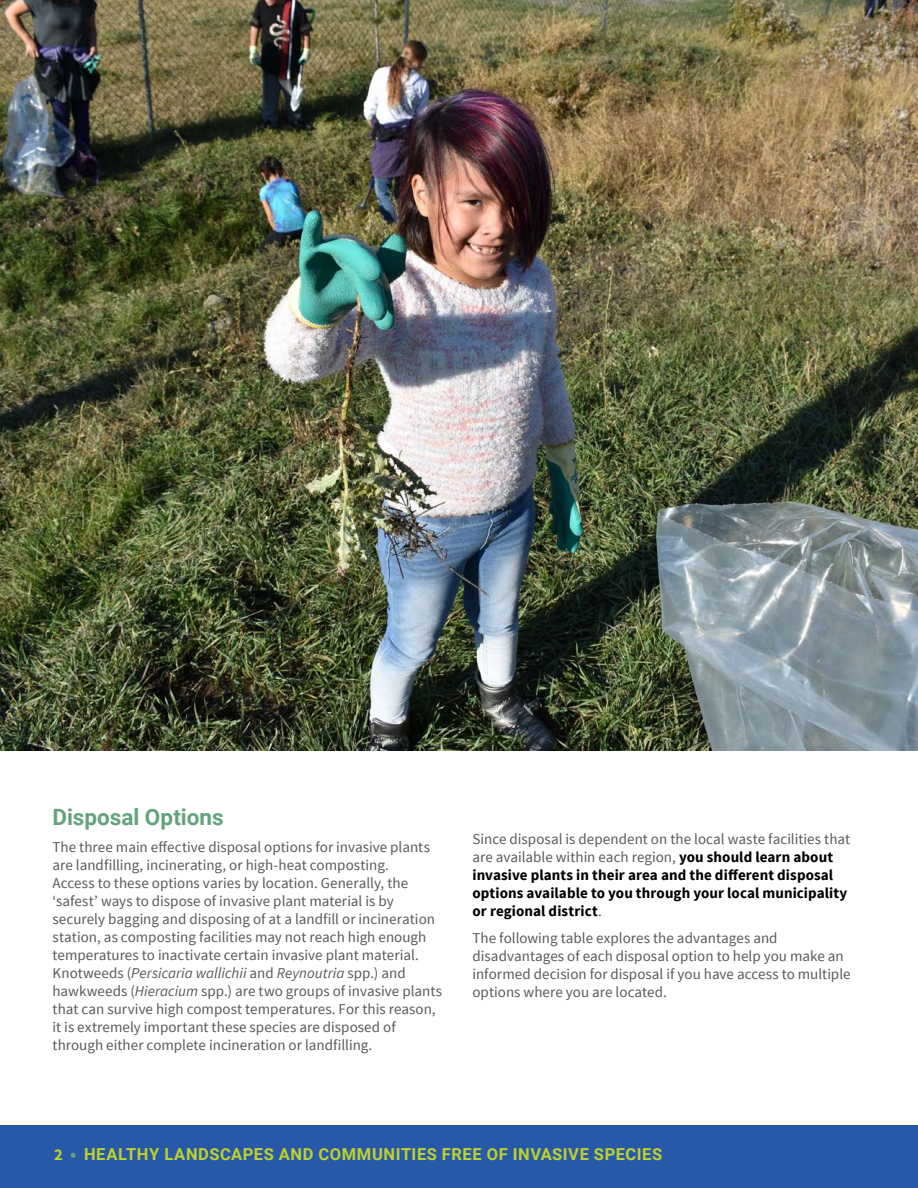
<style>
.page{position:relative;width:918px;height:1188px;background:#fff}
.page>*{position:absolute;margin:0;border:0;box-sizing:border-box;transform-origin:0 0}
.t1{font:700 22.5px "Roboto";color:#63a37b}
.t2{font:700 16.5px "Roboto";letter-spacing:.035em;color:#bfd22b}
.t3{font:15px/18px "Source Sans Pro";color:#58595b}
.t4{font:700 15px/18px "Source Sans Pro";letter-spacing:.005em;color:#000}
.s1{font-style:italic}
.s2{font-weight:400;color:#58595b}
.s3{font-family:"Source Sans Pro"}
.s4{font-family:"Source Sans Pro";font-size:18px;color:#63a37b}
</style>
<div class="page">
<div style="left:0;top:1126px;width:918px;height:62px;background:#2759a8"></div>
<img style="left:0;top:0;width:918px;height:751px">
<h1 class="t1" style="left:52px;top:801px;width:173px">Disposal Options</h1>
<p class="t3" style="left:52px;top:838px;width:391px">The three main effective disposal options for invasive plants are landfilling, incinerating, or high-heat composting.<br>Access to these options varies by location. Generally, the ‘safest’ ways to dispose of invasive plant material is by securely bagging and disposing of at a landfill or incineration station, as composting facilities may not reach high enough temperatures to inactivate certain invasive plant material.<br>Knotweeds (<span class="s1">Persicaria wallichii</span> and <span class="s1">Reynoutria</span> spp.) and hawkweeds (<span class="s1">Hieracium</span> spp.) are two groups of invasive plants that can survive high compost temperatures. For this reason, it is extremely important these species are disposed of through either complete incineration or landfilling.</p>
<p class="t4" style="left:472px;top:830px;width:379px"><span class="s2">Since disposal is dependent on the local waste facilities that are available within each region,</span> you should learn about invasive plants in their area and the different disposal options available to you through your local municipality or regional district<span class="s2">.</span></p>
<p class="t3" style="left:472px;top:929px;width:380px">The following table explores the advantages and disadvantages of each disposal option to help you make an informed decision for disposal if you have access to multiple options where you are located.</p>
<p class="t2" style="left:54px;top:1142px;width:610px"><span class="s3">2</span> <span class="s4">•</span> HEALTHY LANDSCAPES AND COMMUNITIES FREE OF INVASIVE SPECIES</p>
</div>
